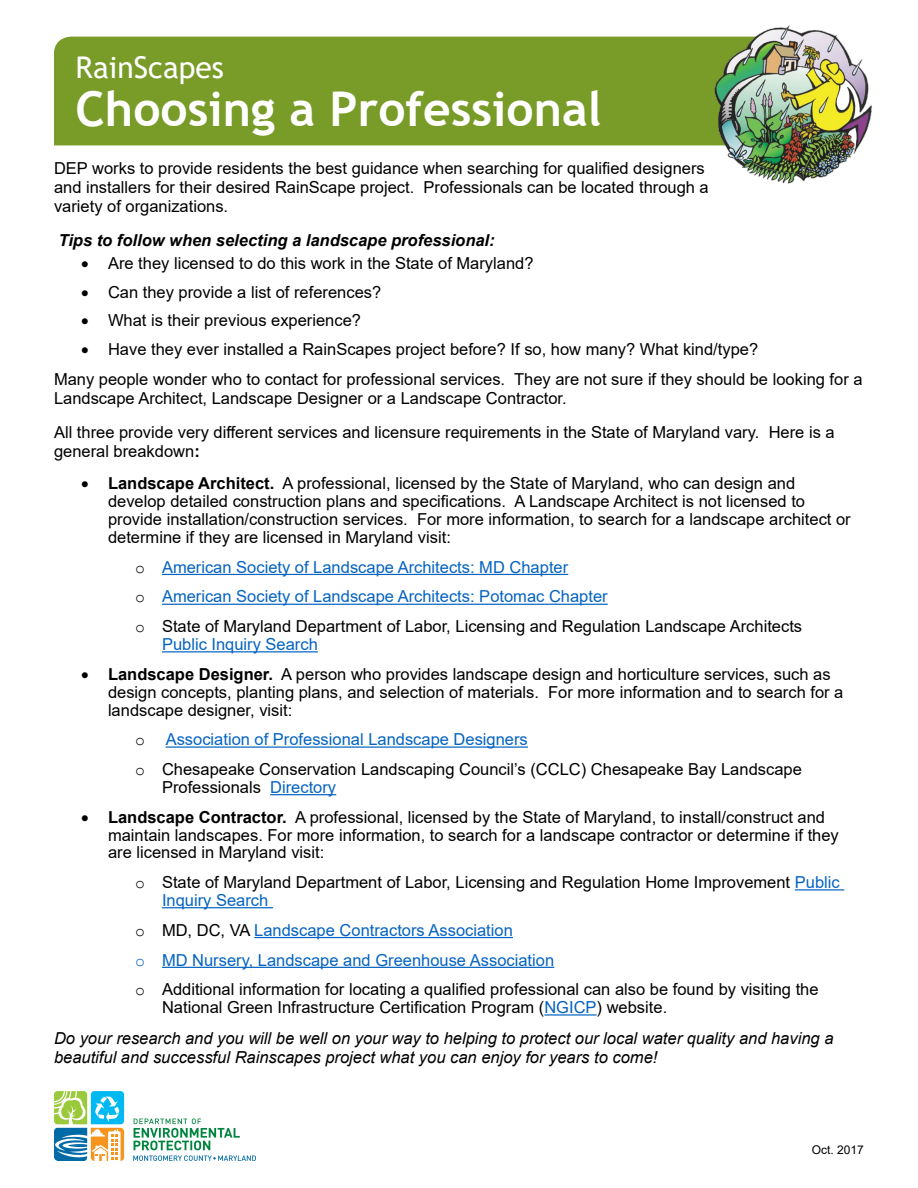
<style>
.page{position:relative;width:918px;height:1188px;background:#fff}
.page>*{position:absolute;margin:0;border:0;box-sizing:border-box;transform-origin:0 0}
.t1{font:700 48px "Trebuchet MS";color:#fff}
.t2{font:30px "Trebuchet MS";color:#fff}
.t3{font:16.5px/17.9px "Arial";color:#000}
.t4{font:16.5px "Arial";color:#0563c1}
.t5{font:italic 16.5px/19px "Arial";color:#000}
.t6{font:italic 700 16.5px "Arial";color:#000}
.t7{font:16.5px "Courier New";color:#000}
.t8{font:12px "Arial";color:#000}
.s1{font-weight:700}
.s2{font-family:"Courier New";color:#000}
.s3{font-family:"Courier New"}
.s4{color:#0563c1}
.s5{color:#000}
</style>
<div class="page">
<hr style="left:162px;top:574px;width:406px;height:1px;background:#0563c1">
<hr style="left:162px;top:604px;width:446px;height:1px;background:#0563c1">
<hr style="left:162px;top:651px;width:156px;height:1px;background:#0563c1">
<hr style="left:166px;top:746px;width:362px;height:2px;background:#0563c1">
<hr style="left:270px;top:794px;width:66px;height:1px;background:#0563c1">
<hr style="left:795px;top:889px;width:49px;height:2px;background:#0563c1">
<hr style="left:162px;top:907px;width:111px;height:1px;background:#0563c1">
<hr style="left:254px;top:937px;width:259px;height:1px;background:#0563c1">
<hr style="left:162px;top:967px;width:392px;height:1px;background:#0563c1">
<hr style="left:544px;top:1014px;width:53px;height:2px;background:#0563c1">
<svg style="left:133px;top:1119px;width:123px;height:42px"></svg>
<svg style="left:54px;top:1091px;width:70px;height:70px"></svg>
<div style="left:54px;top:37px;width:659px;height:108px;background:#799b28"></div>
<img style="left:713px;top:25px;width:159px;height:159px">
<p class="t2" style="left:76px;top:48px;width:150px">RainScapes</p>
<p class="t1" style="left:76px;top:78px;width:528px">Choosing a Professional</p>
<p class="t3" style="left:54px;top:159px;width:656px;line-height:18.9px">DEP works to provide residents the best guidance when searching for qualified designers and installers for their desired RainScape project. Professionals can be located through a variety of organizations.</p>
<p class="t6" style="left:59px;top:229px;width:438px">Tips to follow when selecting a landscape professional:</p>
<p class="t3" style="left:81px;top:254px;width:454px">• Are they licensed to do this work in the State of Maryland?</p>
<p class="t3" style="left:81px;top:283px;width:302px">• Can they provide a list of references?</p>
<p class="t3" style="left:81px;top:312px;width:282px">• What is their previous experience?</p>
<p class="t3" style="left:81px;top:340px;width:679px">• Have they ever installed a RainScapes project before? If so, how many? What kind/type?</p>
<p class="t3" style="left:54px;top:369px;width:810px;line-height:19px">Many people wonder who to contact for professional services. They are not sure if they should be looking for a<br>Landscape Architect, Landscape Designer or a Landscape Contractor.</p>
<p class="t3" style="left:54px;top:422px;width:782px;line-height:19px">All three provide very different services and licensure requirements in the State of Maryland vary. Here is a general breakdown<span class="s1">:</span></p>
<p class="t3" style="left:108px;top:475px;width:744px;text-indent:-27px">• <span class="s1">Landscape Architect.</span> A professional, licensed by the State of Maryland, who can design and develop detailed construction plans and specifications. A Landscape Architect is not licensed to provide installation/construction services. For more information, to search for a landscape architect or determine if they are licensed in Maryland visit:</p>
<p class="t4" style="left:135px;top:556px;width:435px"><span class="s2">o</span> American Society of Landscape Architects: MD Chapter</p>
<p class="t4" style="left:135px;top:585px;width:474px"><span class="s2">o</span> American Society of Landscape Architects: Potomac Chapter</p>
<p class="t3" style="left:162px;top:617px;width:642px;text-indent:-27px"><span class="s3">o</span> State of Maryland Department of Labor, Licensing and Regulation Landscape Architects<br><span class="s4">Public Inquiry Search</span></p>
<p class="t3" style="left:108px;top:665px;width:737px;text-indent:-27px">• <span class="s1">Landscape Designer.</span> A person who provides landscape design and horticulture services, such as design concepts, planting plans, and selection of materials. For more information and to search for a landscape designer, visit:</p>
<p class="t7" style="left:135px;top:730px;width:11px">o</p>
<p class="t4" style="left:166px;top:728px;width:364px">Association of Professional Landscape Designers</p>
<p class="t3" style="left:162px;top:760px;width:641px;text-indent:-27px"><span class="s3">o</span> Chesapeake Conservation Landscaping Council’s (CCLC) Chesapeake Bay Landscape<br>Professionals <span class="s4">Directory</span></p>
<p class="t3" style="left:108px;top:808px;width:732px;text-indent:-27px">• <span class="s1">Landscape Contractor.</span> A professional, licensed by the State of Maryland, to install/construct and maintain landscapes. For more information, to search for a landscape contractor or determine if they are licensed in Maryland visit:</p>
<p class="t3" style="left:162px;top:873px;width:679px;text-indent:-27px"><span class="s3">o</span> State of Maryland Department of Labor, Licensing and Regulation Home Improvement <span class="s4">Public<br>Inquiry Search</span></p>
<p class="t4" style="left:135px;top:919px;width:379px"><span class="s2">o</span> <span class="s5">MD, DC, VA</span> Landscape Contractors Association</p>
<p class="t4" style="left:135px;top:948px;width:421px"><span class="s3">o</span> MD Nursery, Landscape and Greenhouse Association</p>
<p class="t3" style="left:162px;top:981px;width:658px;text-indent:-27px"><span class="s3">o</span> Additional information for locating a qualified professional can also be found by visiting the<br>National Green Infrastructure Certification Program (<span class="s4">NGICP</span>) website.</p>
<p class="t5" style="left:54px;top:1029px;width:781px">Do your research and you will be well on your way to helping to protect our local water quality and having a beautiful and successful Rainscapes project what you can enjoy for years to come!</p>
<p class="t8" style="left:812px;top:1142px;width:54px">Oct. 2017</p>
</div>
